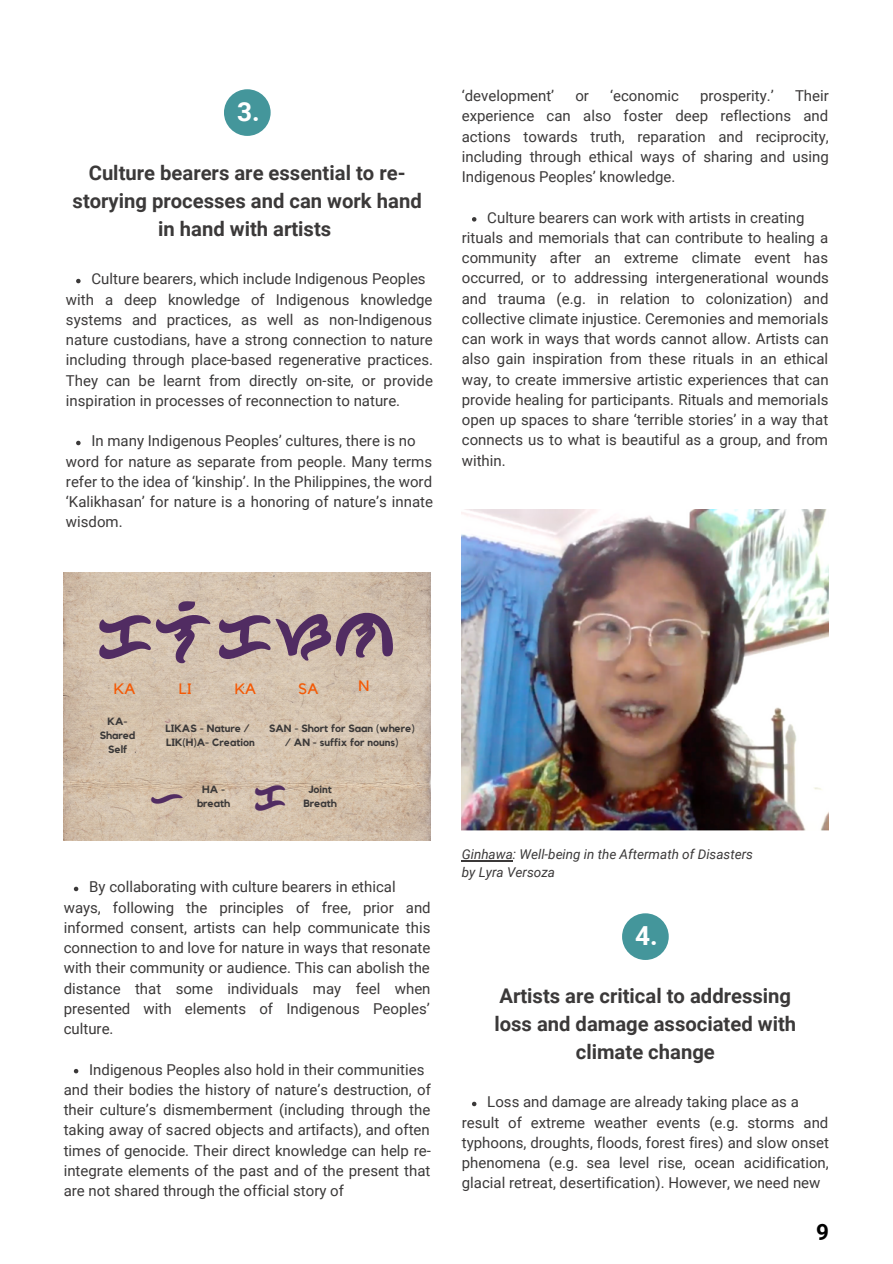
<style>
.page{position:relative;width:893px;height:1264px;background:#fff}
.page>*{position:absolute;margin:0;border:0;box-sizing:border-box;transform-origin:0 0}
.t1{font:63.3px "BAYBAYINSISIL";color:#512c62}
.t2{font:36.75px "BAYBAYINSISIL";color:#512c62}
.t3{font:700 26.25px "Roboto";color:#fff}
.t4{font:700 22.5px "Roboto";color:#000}
.t5{font:700 20.25px/28px "Roboto";color:#3b3939;text-align:center}
.t6{font:15px/20.2px "Roboto";color:#3b3939;text-align:justify}
.t7{font:15px "Kollektif";color:#f45905}
.t8{font:italic 13.5px/18px "Roboto";color:#3b3939}
.t9{font:700 10.5px/14px "Kollektif";color:#3b3939;text-align:center}
</style>
<div class="page">
<div style="left:224px;top:89px;width:46px;height:47px;background:#44969b;border-radius:50%"></div>
<img style="left:64px;top:572px;width:366px;height:268px">
<img style="left:462px;top:509px;width:366px;height:321px">
<div style="left:622px;top:913px;width:46px;height:47px;background:#44969b;border-radius:50%"></div>
<svg style="left:472px;top:217px;width:4px;height:4px"></svg>
<svg style="left:76px;top:279px;width:5px;height:4px"></svg>
<svg style="left:76px;top:441px;width:5px;height:4px"></svg>
<svg style="left:74px;top:886px;width:4px;height:5px"></svg>
<svg style="left:74px;top:1068px;width:4px;height:5px"></svg>
<svg style="left:472px;top:1101px;width:4px;height:5px"></svg>
<hr style="left:462px;top:860px;width:51px;height:1px;background:#3b3939">
<p class="t3" style="left:237px;top:96px;width:24px">3.</p>
<p class="t5" style="left:73px;top:159px;width:350px">Culture bearers are essential to re&shy;storying processes and can work hand in hand with artists</p>
<p class="t6" style="left:91px;top:269px;width:336px">Culture bearers, which include Indigenous Peoples</p>
<p class="t6" style="left:66px;top:289px;width:368px">with a deep knowledge of Indigenous knowledge systems and practices, as well as non-Indigenous nature custodians, have a strong connection to nature including through place-based regenerative practices.<br>They can be learnt from directly on-site, or provide inspiration in processes of reconnection to nature.</p>
<p class="t6" style="left:91px;top:431px;width:325px">In many Indigenous Peoples’ cultures, there is no</p>
<p class="t6" style="left:66px;top:451px;width:368px">word for nature as separate from people. Many terms refer to the idea of ‘kinship’. In the Philippines, the word ‘Kalikhasan’ for nature is a honoring of nature’s innate wisdom.</p>
<p class="t1" style="left:96px;top:603px;width:300px">kliksn</p>
<p class="t7" style="left:114px;top:681px;width:23px">KA</p>
<p class="t7" style="left:179px;top:681px;width:15px">LI</p>
<p class="t7" style="left:235px;top:681px;width:23px">KA</p>
<p class="t7" style="left:298px;top:681px;width:21px">SA</p>
<p class="t7" style="left:358px;top:678px;width:12px">N</p>
<p class="t9" style="left:100px;top:714px;width:37px">KA-<br>Shared<br>Self</p>
<p class="t9" style="left:165px;top:722px;width:91px;text-align:left">LIKAS - Nature /<br>LIK(H)A- Creation</p>
<p class="t9" style="left:269px;top:721px;width:147px">SAN - Short for Saan (where) / AN - suffix for nouns)</p>
<p class="t2" style="left:149px;top:778px;width:36px">h</p>
<p class="t9" style="left:197px;top:782px;width:35px">HA - breath</p>
<p class="t2" style="left:253px;top:778px;width:35px">K</p>
<p class="t9" style="left:303px;top:782px;width:35px">Joint<br>Breath</p>
<p class="t6" style="left:89px;top:877px;width:308px">By collaborating with culture bearers in ethical</p>
<p class="t6" style="left:64px;top:897px;width:368px">ways, following the principles of free, prior and informed consent, artists can help communicate this connection to and love for nature in ways that resonate with their community or audience. This can abolish the distance that some individuals may feel when presented with elements of Indigenous Peoples’ culture.</p>
<p class="t6" style="left:89px;top:1059px;width:337px">Indigenous Peoples also hold in their communities</p>
<p class="t6" style="left:64px;top:1079px;width:368px">and their bodies the history of nature’s destruction, of their culture’s dismemberment (including through the taking away of sacred objects and artifacts), and often times of genocide. Their direct knowledge can help re&shy;integrate elements of the past and of the present that are not shared through the official story of</p>
<p class="t6" style="left:462px;top:86px;width:94px">‘development’</p>
<p class="t6" style="left:575px;top:86px;width:15px">or</p>
<p class="t6" style="left:610px;top:86px;width:70px">‘economic</p>
<p class="t6" style="left:700px;top:86px;width:75px">prosperity.’</p>
<p class="t6" style="left:462px;top:86px;width:368px;text-indent:333px">Their experience can also foster deep reflections and actions towards truth, reparation and reciprocity, including through ethical ways of sharing and using Indigenous Peoples’ knowledge.</p>
<p class="t6" style="left:487px;top:207px;width:319px">Culture bearers can work with artists in creating</p>
<p class="t6" style="left:462px;top:228px;width:368px">rituals and memorials that can contribute to healing a community after an extreme climate event has occurred, or to addressing intergenerational wounds and trauma (e.g. in relation to colonization) and collective climate injustice. Ceremonies and memorials can work in ways that words cannot allow. Artists can also gain inspiration from these rituals in an ethical way, to create immersive artistic experiences that can provide healing for participants. Rituals and memorials open up spaces to share ‘terrible stories’ in a way that connects us to what is beautiful as a group, and from within.</p>
<p class="t8" style="left:462px;top:845px;width:293px">Ginhawa: Well-being in the Aftermath of Disasters by Lyra Versoza</p>
<p class="t3" style="left:635px;top:920px;width:24px">4.</p>
<p class="t5" style="left:494px;top:982px;width:303px">Artists are critical to addressing loss and damage associated with climate change</p>
<p class="t6" style="left:487px;top:1092px;width:313px">Loss and damage are already taking place as a</p>
<p class="t6" style="left:462px;top:1112px;width:368px">result of extreme weather events (e.g. storms and typhoons, droughts, floods, forest fires) and slow onset phenomena (e.g. sea level rise, ocean acidification, glacial retreat, desertification). However, we need new</p>
<p class="t4" style="left:816px;top:1218px;width:14px">9</p>
</div>
